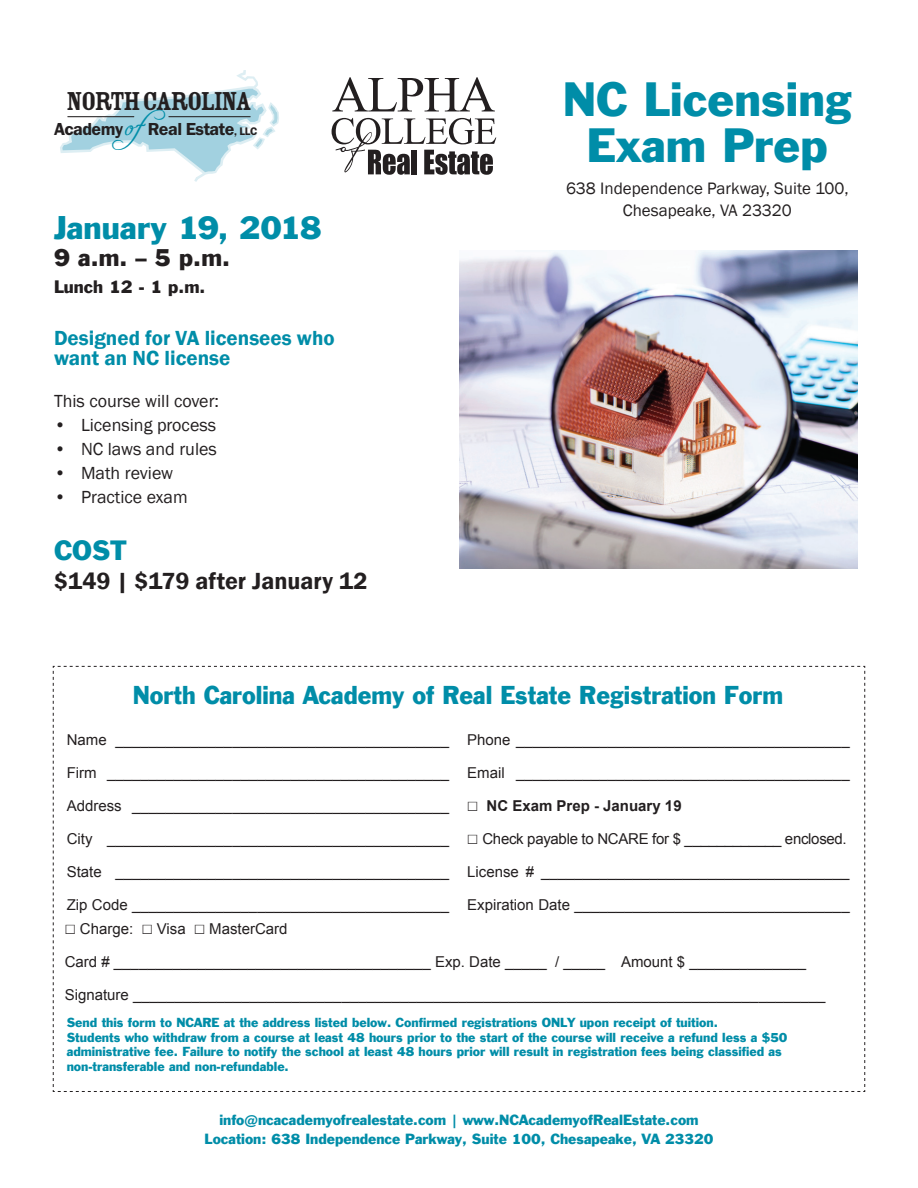
<style>
.page{position:relative;width:918px;height:1188px;background:#fff}
.page>*{position:absolute;margin:0;border:0;box-sizing:border-box;transform-origin:0 0}
.t1{font:43.95px/45.5px "Franklin Gothic";letter-spacing:.005em;color:#008da8;text-align:center}
.t2{font:30px "Franklin Gothic";color:#008da8}
.t3{font:28.5px "Rosewood Std Fill";letter-spacing:-.075em;color:#231f20}
.t4{font:25.5px "Franklin Gothic";color:#008da8}
.t5{font:600 24px "Franklin Gothic";color:#231f20}
.t6{font:23.7px "Franklin Gothic";color:#008da8;scale:.95 1}
.t7{font:22.5px "Franklin Gothic";color:#231f20}
.t8{font:600 21px/19.5px "Franklin Gothic";color:#008da8}
.t9{font:18px "Franklin Gothic";color:#231f20}
.t10{font:600 18px "Franklin Gothic";letter-spacing:-.025em;color:#231f20}
.t11{font:16.95px/21.3px "Franklin Gothic";color:#231f20;text-align:center}
.t12{font:16.5px "Franklin Gothic";color:#231f20}
.t13{font:15px "Arial";color:#231f20}
.t14{font:15px "Arial";letter-spacing:-.02em;color:#231f20}
.t15{font:700 15px "Arial";color:#231f20}
.t16{font:13.5px/19.5px "Franklin Gothic";color:#008da8;text-align:center}
.t17{font:12px/14.4px "Franklin Gothic";color:#008da8}
.s1{font-family:"Freebooter Script";font-weight:400;font-size:28.5px;color:#008da8}
.s2{font-size:11.4px}
.s3{font-family:"Arial Unicode MS";font-weight:400}
.s4{font-family:"Arial Unicode MS"}
</style>
<div class="page">
<img style="left:459px;top:251px;width:398px;height:318px">
<svg style="left:332px;top:77px;width:163px;height:34px"></svg>
<svg style="left:332px;top:118px;width:164px;height:57px"></svg>
<svg style="left:52px;top:666px;width:814px;height:426px"></svg>
<svg style="left:60px;top:70px;width:219px;height:112px"></svg>
<hr style="left:68px;top:116px;width:66px;height:1px;background:#231f20">
<hr style="left:169px;top:116px;width:82px;height:1px;background:#231f20">
<h3 class="t3" style="left:66px;top:86px;width:187px">NORTH CAROLINA</h3>
<p class="t10" style="left:54px;top:118px;width:205px">Academy <span class="s1">of</span>Real Estate<span class="s2">, LLC</span></p>
<h2 class="t2" style="left:54px;top:208px;width:269px">January 19, 2018</h2>
<h3 class="t7" style="left:54px;top:243px;width:178px">9 a.m. – 5 p.m.</h3>
<p class="t12" style="left:54px;top:276px;width:153px">Lunch 12 - 1 p.m.</p>
<h3 class="t8" style="left:54px;top:329px;width:282px">Designed for VA licensees who want an NC license</h3>
<p class="t9" style="left:54px;top:390px;width:167px">This course will cover:</p>
<p class="t9" style="left:54px;top:414px;width:164px">• Licensing process</p>
<p class="t9" style="left:54px;top:438px;width:164px">• NC laws and rules</p>
<p class="t9" style="left:54px;top:462px;width:121px">• Math review</p>
<p class="t9" style="left:54px;top:486px;width:135px">• Practice exam</p>
<h3 class="t4" style="left:54px;top:534px;width:74px">COST</h3>
<h3 class="t5" style="left:54px;top:566px;width:315px">$149 | $179 after January 12</h3>
<h1 class="t1" style="left:563px;top:78px;width:291px">NC Licensing<br>Exam Prep</h1>
<p class="t11" style="left:566px;top:179px;width:284px">638 Independence Parkway, Suite 100,<br>Chesapeake, VA 23320</p>
<h3 class="t6" style="left:133px;top:680px;width:686px">North Carolina Academy of Real Estate Registration Form</h3>
<p class="t13" style="left:67px;top:730px;width:384px">Name ________________________________________</p>
<p class="t13" style="left:67px;top:763px;width:384px">Firm _________________________________________</p>
<p class="t13" style="left:67px;top:796px;width:384px">Address ______________________________________</p>
<p class="t13" style="left:67px;top:829px;width:384px">City _________________________________________</p>
<p class="t13" style="left:67px;top:862px;width:384px">State ________________________________________</p>
<p class="t13" style="left:67px;top:895px;width:384px">Zip Code ______________________________________</p>
<p class="t13" style="left:467px;top:730px;width:384px">Phone ________________________________________</p>
<p class="t13" style="left:467px;top:763px;width:384px">Email ________________________________________</p>
<p class="t15" style="left:467px;top:796px;width:216px"><span class="s3">☐</span> NC Exam Prep - January 19</p>
<p class="t14" style="left:467px;top:829px;width:381px"><span class="s4">☐</span> Check payable to NCARE for $ ____________ enclosed.</p>
<p class="t13" style="left:467px;top:862px;width:384px">License # _____________________________________</p>
<p class="t13" style="left:467px;top:895px;width:384px">Expiration Date _________________________________</p>
<p class="t13" style="left:65px;top:919px;width:224px"><span class="s4">☐</span> Charge: <span class="s4">☐</span> Visa <span class="s4">☐</span> MasterCard</p>
<p class="t13" style="left:65px;top:952px;width:743px">Card # ______________________________________ Exp. Date _____ / _____ Amount $ ______________</p>
<p class="t13" style="left:65px;top:985px;width:762px">Signature ___________________________________________________________________________________</p>
<p class="t17" style="left:67px;top:1016px;width:722px">Send this form to NCARE at the address listed below. Confirmed registrations ONLY upon receipt of tuition.<br>Students who withdraw from a course at least 48 hours prior to the start of the course will receive a refund less a $50 administrative fee. Failure to notify the school at least 48 hours prior will result in registration fees being classified as non-transferable and non-refundable.</p>
<p class="t16" style="left:205px;top:1110px;width:510px">info@ncacademyofrealestate.com | www.NCAcademyofRealEstate.com<br>Location: 638 Independence Parkway, Suite 100, Chesapeake, VA 23320</p>
</div>
